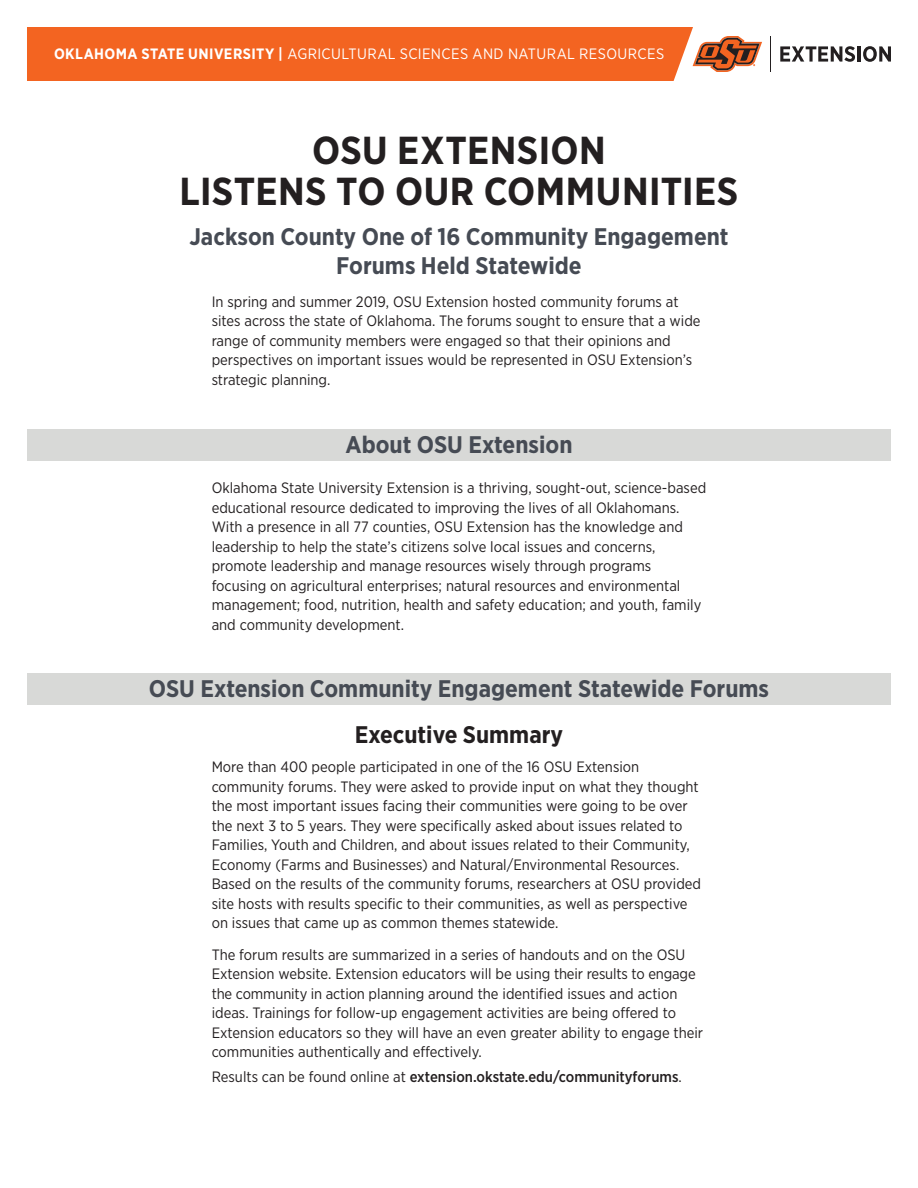
<style>
.page{position:relative;width:918px;height:1188px;background:#fff}
.page>*{position:absolute;margin:0;border:0;box-sizing:border-box;transform-origin:0 0}
.t1{font:700 39px "Gotham Narrow";letter-spacing:.01em;color:#231f20}
.t2{font:700 24px "Gotham Narrow";color:#464b54}
.t3{font:700 24px "Gotham Narrow";color:#231f20}
.Bulleted_List{font:15px/19.5px "Gotham Narrow";color:#231f20}
.t4{font:15px "Gotham Narrow";letter-spacing:.025em;color:#fff}
.Bulleted_List-2{font:500 15px "Gotham Narrow";color:#231f20}
.s1{font-weight:700}
.s2{font-weight:400}
</style>
<div class="page">
<hr style="left:770px;top:36px;width:1px;height:36px;background:#231f20">
<svg style="left:780px;top:46px;width:75px;height:16px"></svg>
<hr style="left:857px;top:46px;width:4px;height:16px;background:#231f20">
<svg style="left:863px;top:46px;width:28px;height:16px"></svg>
<svg style="left:27px;top:27px;width:735px;height:54px;background:#f06c2f"></svg>
<div style="left:27px;top:673px;width:864px;height:31px;background:#d8d9d7"></div>
<div style="left:27px;top:429px;width:864px;height:31px;background:#d8d9d7"></div>
<p class="t4" style="left:54px;top:45px;width:612px"><span class="s1">OKLAHOMA STATE UNIVERSITY |</span> AGRICULTURAL SCIENCES AND NATURAL RESOURCES</p>
<p class="t1" style="left:312px;top:125px;width:295px">OSU EXTENSION</p>
<p class="t1" style="left:180px;top:166px;width:560px">LISTENS TO OUR COMMUNITIES</p>
<p class="t2" style="left:189px;top:221px;width:541px">Jackson County One of 16 Community Engagement</p>
<p class="t2" style="left:336px;top:250px;width:247px">Forums Held Statewide</p>
<p class="Bulleted_List" style="left:212px;top:292px;width:490px">In spring and summer 2019, OSU Extension hosted community forums at sites across the state of Oklahoma. The forums sought to ensure that a wide range of community members were engaged so that their opinions and perspectives on important issues would be represented in OSU Extension’s strategic planning.</p>
<p class="t2" style="left:345px;top:429px;width:229px">About OSU Extension</p>
<p class="Bulleted_List" style="left:212px;top:478px;width:496px">Oklahoma State University Extension is a thriving, sought-out, science-based educational resource dedicated to improving the lives of all Oklahomans.<br>With a presence in all 77 counties, OSU Extension has the knowledge and leadership to help the state’s citizens solve local issues and concerns, promote leadership and manage resources wisely through programs focusing on agricultural enterprises; natural resources and environmental management; food, nutrition, health and safety education; and youth, family and community development.</p>
<p class="t2" style="left:149px;top:673px;width:622px">OSU Extension Community Engagement Statewide Forums</p>
<p class="t3" style="left:355px;top:719px;width:210px">Executive Summary</p>
<p class="Bulleted_List" style="left:212px;top:757px;width:491px">More than 400 people participated in one of the 16 OSU Extension community forums. They were asked to provide input on what they thought the most important issues facing their communities were going to be over the next 3 to 5 years. They were specifically asked about issues related to Families, Youth and Children, and about issues related to their Community, Economy (Farms and Businesses) and Natural/Environmental Resources.<br>Based on the results of the community forums, researchers at OSU provided site hosts with results specific to their communities, as well as perspective on issues that came up as common themes statewide.</p>
<p class="Bulleted_List" style="left:212px;top:945px;width:493px">The forum results are summarized in a series of handouts and on the OSU Extension website. Extension educators will be using their results to engage the community in action planning around the identified issues and action ideas. Trainings for follow-up engagement activities are being offered to Extension educators so they will have an even greater ability to engage their communities authentically and effectively.</p>
<p class="Bulleted_List-2" style="left:212px;top:1068px;width:472px"><span class="s2">Results can be found online at</span> extension.okstate.edu/communityforums<span class="s2">.</span></p>
</div>
